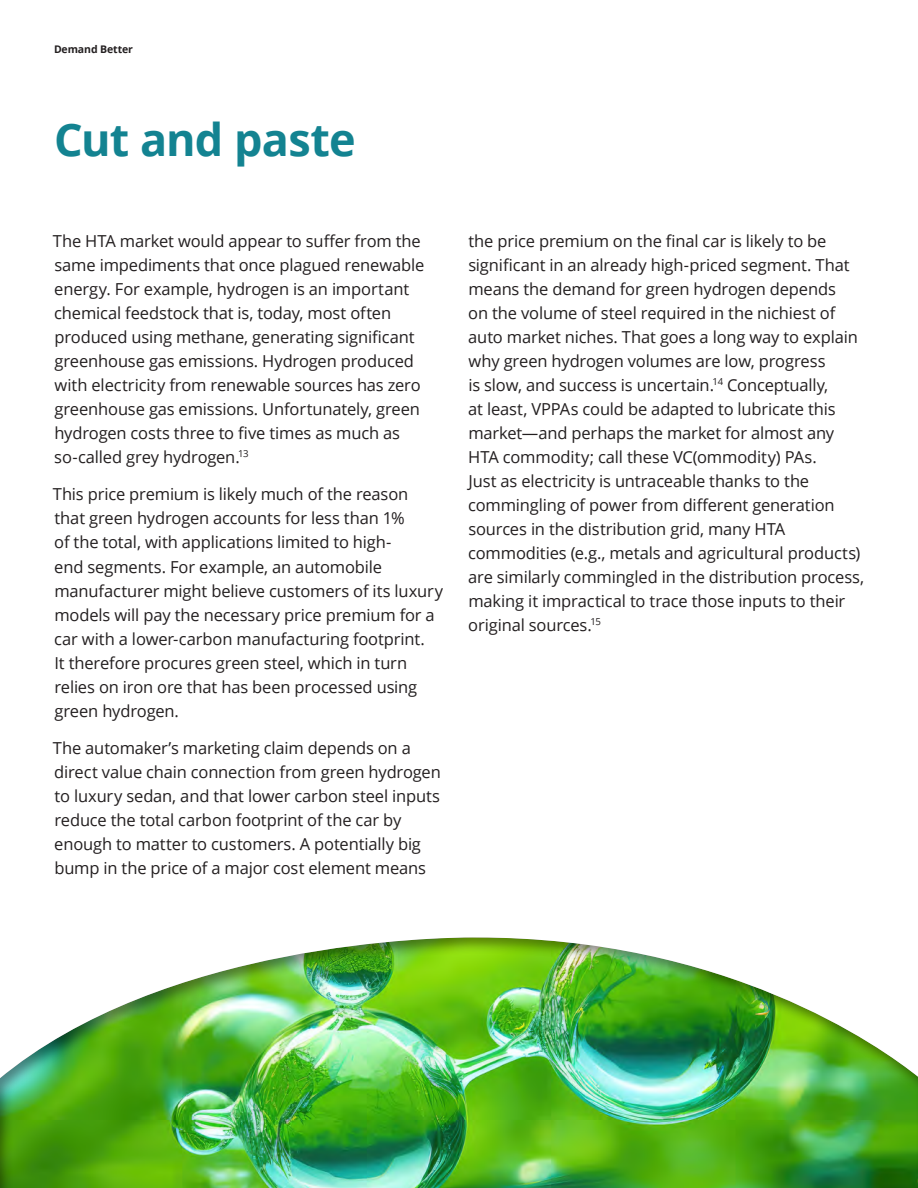
<style>
.page{position:relative;width:918px;height:1188px;background:#fff}
.page>*{position:absolute;margin:0;border:0;box-sizing:border-box;transform-origin:0 0}
.t1{font:700 45px "Open Sans";letter-spacing:-.02em;color:#138391}
.Body_regular__10_16pt{font:16.5px/24px "Open Sans";letter-spacing:-.01em;color:#231f20}
.t2{font:700 10.5px "Open Sans";letter-spacing:-.01em;color:#231f20}
</style>
<div class="page">
<div style="left:0;top:936px;width:918px;height:252px;background:#231f20;opacity:.5"></div>
<p class="t2" style="left:54px;top:42px;width:80px">Demand Better</p>
<h1 class="t1" style="left:54px;top:108px;width:303px">Cut and paste</h1>
<p class="Body_regular__10_16pt" style="left:53px;top:229px;width:373px">The HTA market would appear to suffer from the same impediments that once plagued renewable energy. For example, hydrogen is an important chemical feedstock that is, today, most often produced using methane, generating significant greenhouse gas emissions. Hydrogen produced with electricity from renewable sources has zero greenhouse gas emissions. Unfortunately, green hydrogen costs three to five times as much as so-called grey hydrogen.<sup>13</sup></p>
<p class="Body_regular__10_16pt" style="left:53px;top:482px;width:392px">This price premium is likely much of the reason that green hydrogen accounts for less than 1%<br>of the total, with applications limited to high-<br>end segments. For example, an automobile manufacturer might believe customers of its luxury models will pay the necessary price premium for a car with a lower-carbon manufacturing footprint.<br>It therefore procures green steel, which in turn relies on iron ore that has been processed using green hydrogen.</p>
<p class="Body_regular__10_16pt" style="left:53px;top:736px;width:390px">The automaker’s marketing claim depends on a direct value chain connection from green hydrogen to luxury sedan, and that lower carbon steel inputs reduce the total carbon footprint of the car by enough to matter to customers. A potentially big bump in the price of a major cost element means</p>
<p class="Body_regular__10_16pt" style="left:468px;top:229px;width:398px">the price premium on the final car is likely to be significant in an already high-priced segment. That means the demand for green hydrogen depends<br>on the volume of steel required in the nichiest of auto market niches. That goes a long way to explain why green hydrogen volumes are low, progress<br>is slow, and success is uncertain.<sup>14</sup> Conceptually,<br>at least, VPPAs could be adapted to lubricate this market—and perhaps the market for almost any HTA commodity; call these VC(ommodity) PAs.<br>Just as electricity is untraceable thanks to the commingling of power from different generation sources in the distribution grid, many HTA commodities (e.g., metals and agricultural products) are similarly commingled in the distribution process, making it impractical to trace those inputs to their original sources.<sup>15</sup></p>
</div>
